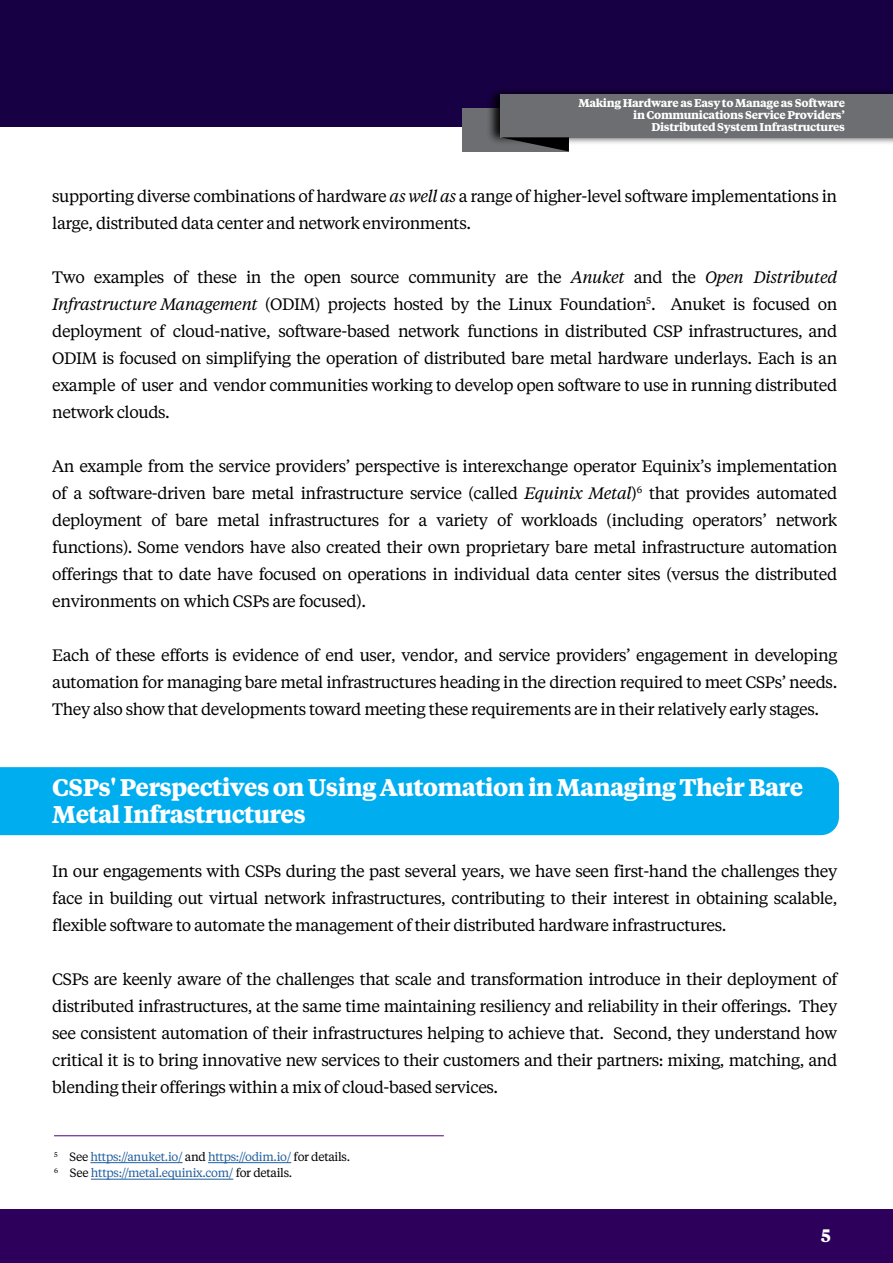
<style>
.page{position:relative;width:893px;height:1263px;background:#fff}
.page>*{position:absolute;margin:0;border:0;box-sizing:border-box;transform-origin:0 0}
.t1{font:700 24px/27px "Tiempos Text";letter-spacing:-.025em;color:#fff}
.t2{font:700 18px "Tiempos Text";color:#fff}
.t3{font:16.5px/27px "Tiempos Text";letter-spacing:-.025em;color:#000;text-align:justify}
.t4{font:12px/16.5px "Tiempos Text";letter-spacing:-.025em;color:#215e9e}
.t5{font:700 11.25px/12px "Tiempos Text";letter-spacing:-.025em;color:#fff;text-align:right}
.s1{font-style:italic}
.s2{color:#000}
</style>
<div class="page">
<div style="left:0;top:0;width:893px;height:127px;background:#180044"></div>
<div style="left:0;top:1209px;width:893px;height:54px;background:#2d005b"></div>
<div style="left:463px;top:108px;width:106px;height:43px;background:#6d6e71"></div>
<div style="left:486px;top:86px;width:407px;height:59px;background:#000;opacity:.92"></div>
<div style="left:501px;top:94px;width:392px;height:43px;background:#6d6e71"></div>
<svg style="left:501px;top:137px;width:68px;height:14px"></svg>
<div style="left:0;top:767px;width:839px;height:68px;background:#00aeef"></div>
<hr style="left:54px;top:1135px;width:390px;height:1px;background:#4b0280">
<hr style="left:90px;top:1162px;width:93px;height:1px;background:#215e9e">
<hr style="left:208px;top:1162px;width:83px;height:1px;background:#215e9e">
<hr style="left:91px;top:1179px;width:142px;height:1px;background:#215e9e">
<p class="t5" style="left:578px;top:97px;width:268px">Making Hardware as Easy to Manage as Software in Communications Service Providers’<br>Distributed System Infrastructures</p>
<p class="t3" style="left:52px;top:182px;width:786px">supporting diverse combinations of hardware <span class="s1">as well as</span> a range of higher-level software implementations in large, distributed data center and network environments.</p>
<p class="t3" style="left:52px;top:263px;width:787px">Two examples of these in the open source community are the <span class="s1">Anuket</span> and the <span class="s1">Open Distributed Infrastructure Management</span> (ODIM) projects hosted by the Linux Foundation<sup>5</sup>. Anuket is focused on deployment of cloud-native, software-based network functions in distributed CSP infrastructures, and ODIM is focused on simplifying the operation of distributed bare metal hardware underlays. Each is an example of user and vendor communities working to develop open software to use in running distributed network clouds.</p>
<p class="t3" style="left:52px;top:452px;width:787px">An example from the service providers’ perspective is interexchange operator Equinix’s implementation of a software-driven bare metal infrastructure service (called <span class="s1">Equinix Metal</span>)<sup>6</sup> that provides automated deployment of bare metal infrastructures for a variety of workloads (including operators’ network functions). Some vendors have also created their own proprietary bare metal infrastructure automation offerings that to date have focused on operations in individual data center sites (versus the distributed environments on which CSPs are focused).</p>
<p class="t3" style="left:52px;top:641px;width:787px">Each of these efforts is evidence of end user, vendor, and service providers’ engagement in developing automation for managing bare metal infrastructures heading in the direction required to meet CSPs’ needs.<br>They also show that developments toward meeting these requirements are in their relatively early stages.</p>
<h1 class="t1" style="left:52px;top:773px;width:752px">CSPs' Perspectives on Using Automation in Managing Their Bare<br>Metal Infrastructures</h1>
<p class="t3" style="left:52px;top:857px;width:787px">In our engagements with CSPs during the past several years, we have seen first-hand the challenges they face in building out virtual network infrastructures, contributing to their interest in obtaining scalable, flexible software to automate the management of their distributed hardware infrastructures.</p>
<p class="t3" style="left:52px;top:965px;width:787px">CSPs are keenly aware of the challenges that scale and transformation introduce in their deployment of distributed infrastructures, at the same time maintaining resiliency and reliability in their offerings. They see consistent automation of their infrastructures helping to achieve that. Second, they understand how critical it is to bring innovative new services to their customers and their partners: mixing, matching, and blending their offerings within a mix of cloud-based services.</p>
<p class="t4" style="left:54px;top:1148px;width:298px"><sup>5</sup> <span class="s2">See</span> https://anuket.io/ <span class="s2">and</span> https://odim.io/ <span class="s2">for details.<br></span><sup>6</sup> <span class="s2">See</span> https://metal.equinix.com/ <span class="s2">for details.</span></p>
<p class="t2" style="left:821px;top:1223px;width:12px">5</p>
</div>
